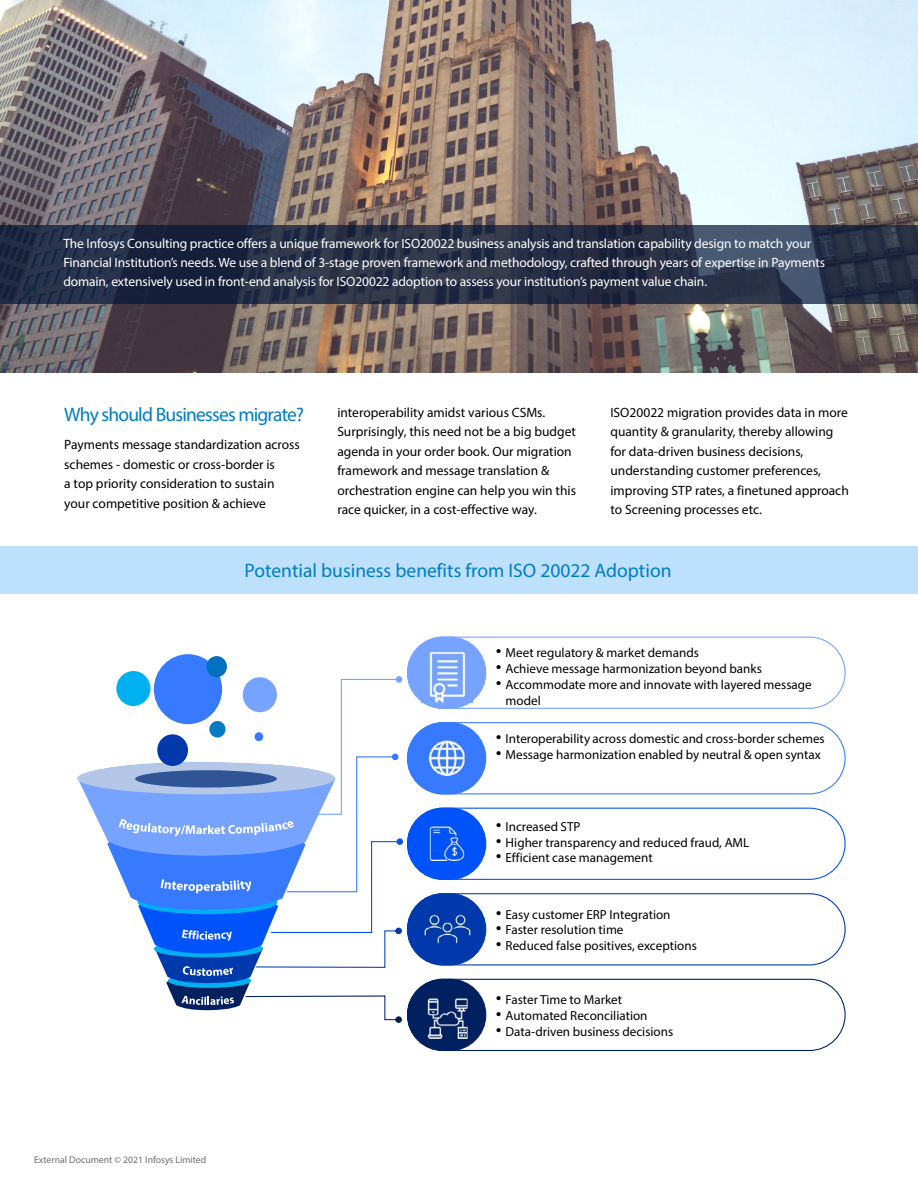
<style>
.page{position:relative;width:918px;height:1188px;background:#fff}
.page>*{position:absolute;margin:0;border:0;box-sizing:border-box;transform-origin:0 0}
.t1{font:19.5px "Myriad Pro";color:#007dc3}
.t2{font:19.5px "Myriad Pro";letter-spacing:-.04em;color:#007dc3}
.t3{font:13.5px/19.5px "Myriad Pro";color:#000}
.t4{font:13.5px/18.8px "Myriad Pro";letter-spacing:-.01em;color:#fff}
.t5{font:13.05px/15.8px "Myriad Pro";color:#000}
.t6{font:9.75px "Myriad Pro";color:#6d6e71}
.s1{font-family:"Arial";font-size:16.35px}
</style>
<div class="page">
<div style="left:0;top:546px;width:918px;height:48px;background:#bde0fc"></div>
<img style="left:0;top:0;width:918px;height:372px">
<svg style="left:0;top:225px;width:918px;height:79px;background:#283148"></svg>
<div style="left:154px;top:654px;width:68px;height:70px;background:#377aff;border-radius:50%"></div>
<svg style="left:116px;top:671px;width:35px;height:35px"></svg>
<div style="left:206px;top:656px;width:21px;height:21px;background:#0070c0;border-radius:50%"></div>
<div style="left:407px;top:637px;width:439px;height:72px;border:1px solid #75a3ff;border-radius:36px"></div>
<div style="left:408px;top:637px;width:78px;height:71px;background:#75a3ff;border-radius:36px"></div>
<div style="left:407px;top:637px;width:79px;height:72px;border:1px solid #75a3ff;border-radius:36px"></div>
<img style="left:421px;top:651px;width:51px;height:51px">
<div style="left:407px;top:722px;width:439px;height:72px;border:1px solid #377aff;border-radius:36px"></div>
<div style="left:408px;top:723px;width:78px;height:71px;background:#377aff;border-radius:36px"></div>
<div style="left:407px;top:722px;width:79px;height:72px;border:1px solid #377aff;border-radius:36px"></div>
<div style="left:407px;top:808px;width:439px;height:72px;border:1px solid #0053fa;border-radius:36px"></div>
<div style="left:408px;top:808px;width:78px;height:71px;background:#0053fa;border-radius:36px"></div>
<div style="left:407px;top:808px;width:79px;height:72px;border:1px solid #0053fa;border-radius:36px"></div>
<div style="left:407px;top:893px;width:439px;height:72px;border:1px solid #0039ac;border-radius:36px"></div>
<div style="left:408px;top:894px;width:78px;height:71px;background:#0039ac;border-radius:36px"></div>
<div style="left:407px;top:893px;width:79px;height:72px;border:1px solid #0039ac;border-radius:36px"></div>
<div style="left:407px;top:979px;width:439px;height:72px;border:1px solid #002060;border-radius:36px"></div>
<div style="left:408px;top:979px;width:78px;height:71px;background:#002060;border-radius:36px"></div>
<div style="left:407px;top:979px;width:79px;height:72px;border:1px solid #002060;border-radius:36px"></div>
<img style="left:429px;top:741px;width:35px;height:35px">
<img style="left:429px;top:827px;width:35px;height:34px">
<img style="left:423px;top:903px;width:51px;height:52px">
<img style="left:428px;top:999px;width:39px;height:39px">
<svg style="left:77px;top:676px;width:326px;height:347px"></svg>
<p class="t4" style="left:63px;top:234px;width:763px">The Infosys Consulting practice offers a unique framework for ISO20022 business analysis and translation capability design to match your<br>Financial Institution’s needs. We use a blend of 3-stage proven framework and methodology, crafted through years of expertise in Payments domain, extensively used in front-end analysis for ISO20022 adoption to assess your institution’s payment value chain.</p>
<h1 class="t2" style="left:64px;top:403px;width:241px">Why should Businesses migrate?</h1>
<p class="t3" style="left:64px;top:435px;width:237px">Payments message standardization across schemes - domestic or cross-border is<br>a top priority consideration to sustain your competitive position &amp; achieve</p>
<p class="t3" style="left:337px;top:402px;width:240px">interoperability amidst various CSMs.<br>Surprisingly, this need not be a big budget agenda in your order book. Our migration framework and message translation &amp; orchestration engine can help you win this race quicker, in a cost-effective way.</p>
<p class="t3" style="left:610px;top:402px;width:240px">ISO20022 migration provides data in more quantity &amp; granularity, thereby allowing for data-driven business decisions, understanding customer preferences, improving STP rates, a finetuned approach to Screening processes etc.</p>
<h1 class="t1" style="left:245px;top:559px;width:428px">Potential business benefits from ISO 20022 Adoption</h1>
<p class="t5" style="left:496px;top:645px;width:205px"><span class="s1">•</span> Meet regulatory &amp; market demands</p>
<p class="t5" style="left:496px;top:661px;width:268px"><span class="s1">•</span> Achieve message harmonization beyond banks</p>
<p class="t5" style="left:506px;top:676px;width:308px;text-indent:-10px"><span class="s1">•</span> Accommodate more and innovate with layered message model</p>
<p class="t5" style="left:496px;top:730px;width:331px"><span class="s1">•</span> Interoperability across domestic and cross-border schemes</p>
<p class="t5" style="left:496px;top:746px;width:327px"><span class="s1">•</span> Message harmonization enabled by neutral &amp; open syntax</p>
<p class="t5" style="left:496px;top:818px;width:86px"><span class="s1">•</span> Increased STP</p>
<p class="t5" style="left:496px;top:834px;width:255px"><span class="s1">•</span> Higher transparency and reduced fraud, AML</p>
<p class="t5" style="left:496px;top:850px;width:158px"><span class="s1">•</span> Efficient case management</p>
<p class="t5" style="left:496px;top:906px;width:176px"><span class="s1">•</span> Easy customer ERP Integration</p>
<p class="t5" style="left:496px;top:922px;width:129px"><span class="s1">•</span> Faster resolution time</p>
<p class="t5" style="left:496px;top:938px;width:203px"><span class="s1">•</span> Reduced false positives, exceptions</p>
<p class="t6" style="left:34px;top:1154px;width:174px">External Document © 2021 Infosys Limited</p>
<p class="t5" style="left:496px;top:992px;width:128px"><span class="s1">•</span> Faster Time to Market</p>
<p class="t5" style="left:496px;top:1007px;width:153px"><span class="s1">•</span> Automated Reconciliation</p>
<p class="t5" style="left:496px;top:1023px;width:179px"><span class="s1">•</span> Data-driven business decisions</p>
</div>
